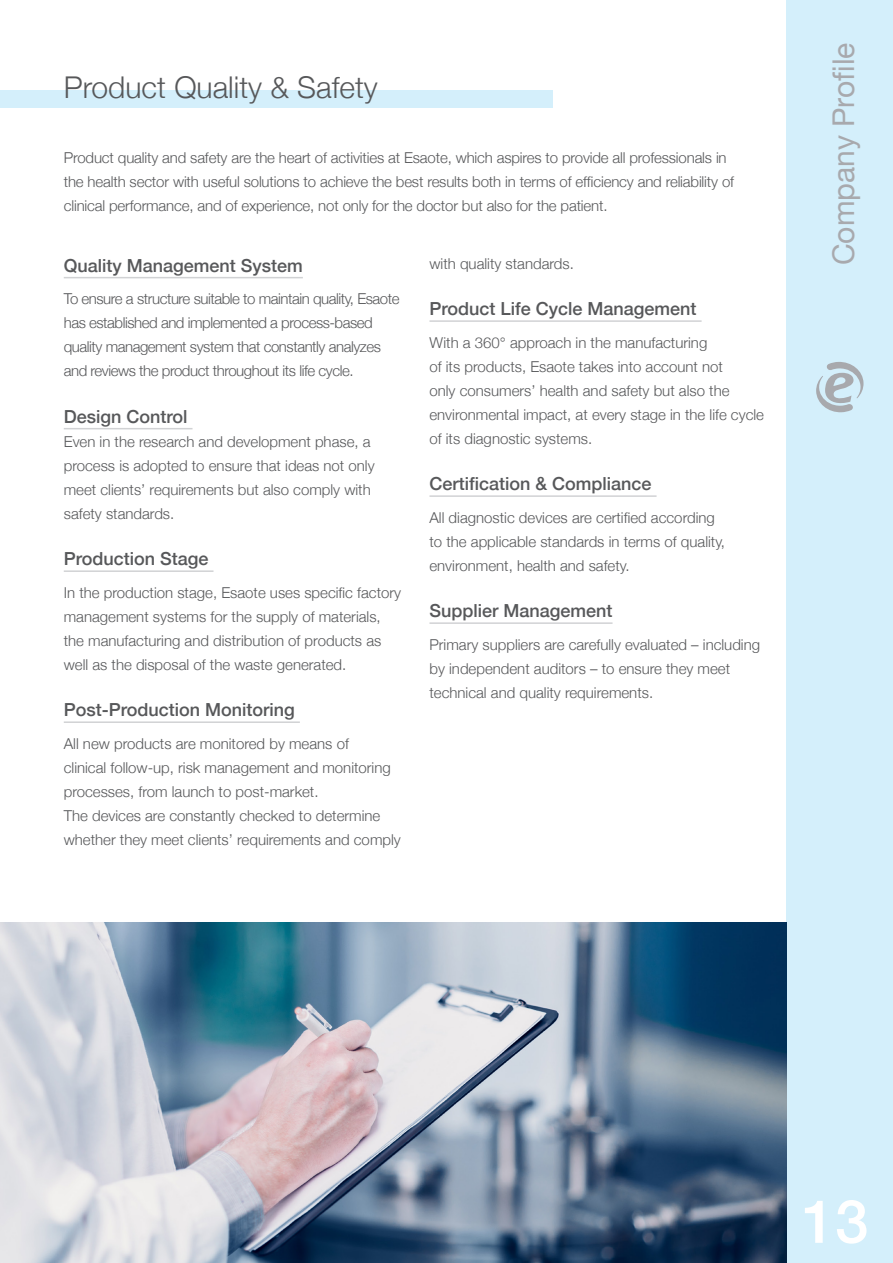
<style>
.page{position:relative;width:893px;height:1263px;background:#fff}
.page>*{position:absolute;margin:0;border:0;box-sizing:border-box;transform-origin:0 0}
.t1{font:500 60px "Helvetica Neue";color:#fff}
.t2{font:300 30px "Helvetica Neue";color:#57585a}
.t3{font:30px "Helvetica Neue";color:#a8a9ad}
.t4{font:500 18px "Helvetica Neue";color:#57585a}
.t5{font:300 15px/24px "Helvetica Neue";color:#57585a}
.t6{font:300 15px/24px "Helvetica Neue";letter-spacing:-.03em;color:#57585a}
</style>
<div class="page">
<div style="left:787px;top:0;width:106px;height:1263px;background:#d4effb"></div>
<svg style="left:816px;top:362px;width:48px;height:51px"></svg>
<div style="left:0;top:90px;width:553px;height:17px;background:#d4effb"></div>
<hr style="left:64px;top:277px;width:239px;height:1px;background:#d1d2d4">
<hr style="left:64px;top:428px;width:128px;height:1px;background:#d1d2d4">
<hr style="left:64px;top:570px;width:150px;height:2px;background:#d1d2d4">
<hr style="left:64px;top:721px;width:236px;height:2px;background:#d1d2d4">
<hr style="left:429px;top:320px;width:273px;height:2px;background:#d1d2d4">
<hr style="left:429px;top:495px;width:228px;height:2px;background:#d1d2d4">
<hr style="left:429px;top:622px;width:183px;height:2px;background:#d1d2d4">
<img style="left:0;top:923px;width:787px;height:340px">
<p class="t2" style="left:64px;top:63px;width:315px">Product Quality &amp; Safety</p>
<p class="t5" style="left:64px;top:145px;width:672px">Product quality and safety are the heart of activities at Esaote, which aspires to provide all professionals in the health sector with useful solutions to achieve the best results both in terms of efficiency and reliability of clinical performance, and of experience, not only for the doctor but also for the patient.</p>
<p class="t4" style="left:64px;top:251px;width:241px">Quality Management System</p>
<p class="t6" style="left:64px;top:286px;width:337px">To ensure a structure suitable to maintain quality, Esaote has established and implemented a process-based quality management system that constantly analyzes and reviews the product throughout its life cycle.</p>
<p class="t4" style="left:64px;top:402px;width:125px">Design Control</p>
<p class="t5" style="left:64px;top:428px;width:312px">Even in the research and development phase, a process is adopted to ensure that ideas not only meet clients’ requirements but also comply with safety standards.</p>
<p class="t4" style="left:64px;top:544px;width:146px">Production Stage</p>
<p class="t5" style="left:64px;top:579px;width:339px">In the production stage, Esaote uses specific factory management systems for the supply of materials, the manufacturing and distribution of products as well as the disposal of the waste generated.</p>
<p class="t4" style="left:64px;top:695px;width:233px">Post-Production Monitoring</p>
<p class="t5" style="left:64px;top:730px;width:339px">All new products are monitored by means of<br>clinical follow-up, risk management and monitoring processes, from launch to post-market.<br>The devices are constantly checked to determine whether they meet clients’ requirements and comply</p>
<p class="t5" style="left:429px;top:250px;width:146px">with quality standards.</p>
<p class="t4" style="left:429px;top:294px;width:269px">Product Life Cycle Management</p>
<p class="t5" style="left:429px;top:329px;width:336px">With a 360° approach in the manufacturing<br>of its products, Esaote takes into account not<br>only consumers’ health and safety but also the environmental impact, at every stage in the life cycle of its diagnostic systems.</p>
<p class="t4" style="left:429px;top:469px;width:224px">Certification &amp; Compliance</p>
<p class="t5" style="left:429px;top:504px;width:297px">All diagnostic devices are certified according to the applicable standards in terms of quality, environment, health and safety.</p>
<p class="t4" style="left:429px;top:596px;width:185px">Supplier Management</p>
<p class="t5" style="left:429px;top:631px;width:332px">Primary suppliers are carefully evaluated – including by independent auditors – to ensure they meet technical and quality requirements.</p>
<p class="t3" style="left:822px;top:265px;width:224px;rotate:-90deg">Company Profile</p>
<p class="t1" style="left:802px;top:1173px;width:68px">13</p>
</div>
